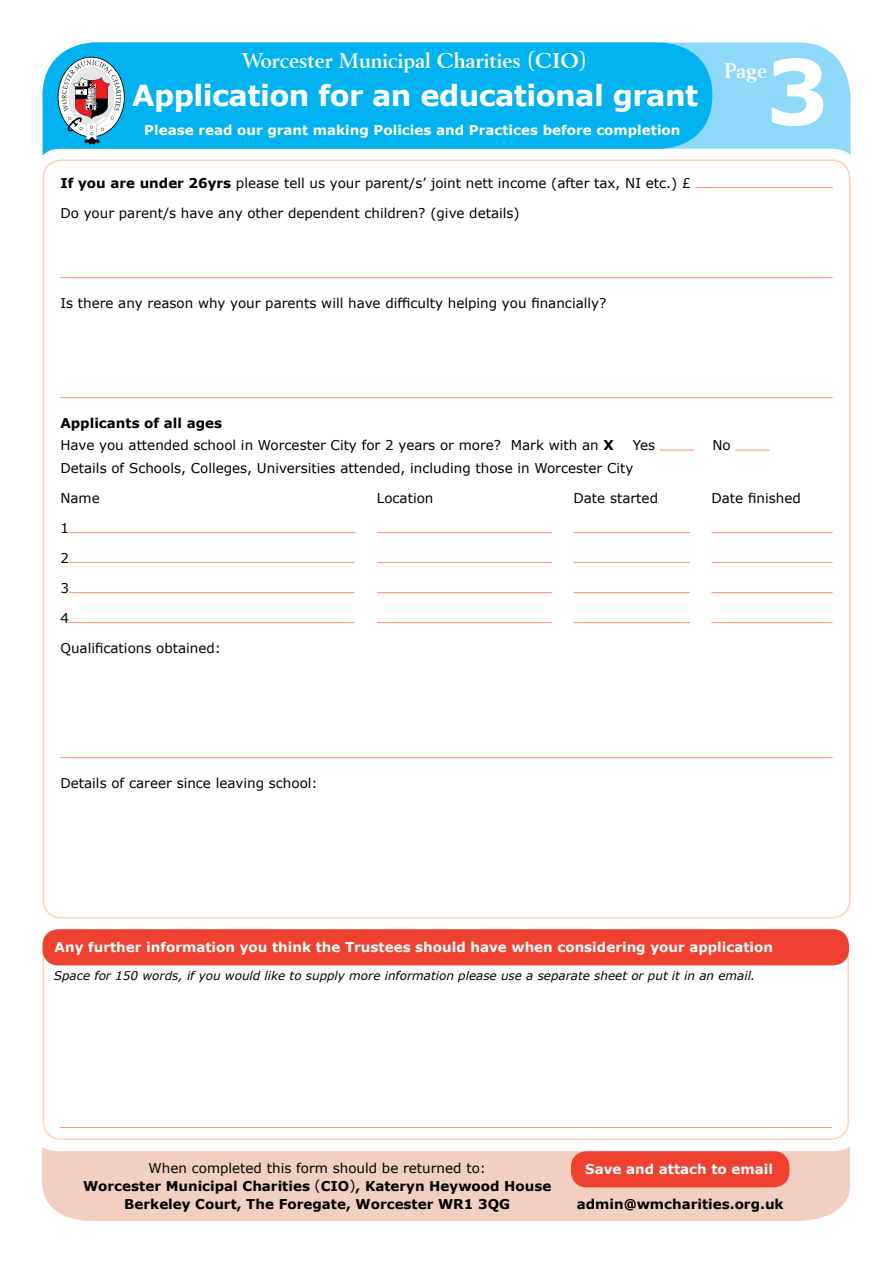
<style>
.page{position:relative;width:893px;height:1263px;background:#fff}
.page>*{position:absolute;margin:0;border:0;box-sizing:border-box;transform-origin:0 0}
.t1{font:700 89.85px "Verdana";color:#fff}
.t2{font:700 28.95px "Verdana";letter-spacing:-.02em;color:#fff}
.t3{font:700 21px "Revival 565 BT";color:#fff}
.t4{font:13.5px/22.5px "Verdana";color:#000}
.t5{font:700 13.5px "Verdana";color:#fff}
.t6{font:700 13.5px/18px "Verdana";color:#000;text-align:center}
.t7{font:italic 12px "Verdana";color:#000}
.s1{font-weight:400}
.s2{font-weight:700}
</style>
<div class="page">
<div style="left:42px;top:1147px;width:808px;height:74px;background:#f3cfc1"></div>
<div style="left:32px;top:1094px;width:828px;height:57px;background:#fff;border-radius:26px"></div>
<hr style="left:695px;top:187px;width:138px;height:1px;background:#f79679">
<hr style="left:60px;top:277px;width:773px;height:1px;background:#f79679">
<hr style="left:60px;top:397px;width:773px;height:1px;background:#f79679">
<hr style="left:660px;top:450px;width:34px;height:1px;background:#f79679">
<hr style="left:735px;top:450px;width:34px;height:1px;background:#f79679">
<hr style="left:69px;top:532px;width:286px;height:1px;background:#f79679">
<hr style="left:377px;top:532px;width:175px;height:1px;background:#f79679">
<hr style="left:573px;top:532px;width:117px;height:1px;background:#f79679">
<hr style="left:711px;top:532px;width:122px;height:1px;background:#f79679">
<hr style="left:69px;top:562px;width:286px;height:1px;background:#f79679">
<hr style="left:377px;top:562px;width:175px;height:1px;background:#f79679">
<hr style="left:573px;top:562px;width:117px;height:1px;background:#f79679">
<hr style="left:711px;top:562px;width:122px;height:1px;background:#f79679">
<hr style="left:69px;top:592px;width:286px;height:1px;background:#f79679">
<hr style="left:377px;top:592px;width:175px;height:1px;background:#f79679">
<hr style="left:573px;top:592px;width:117px;height:1px;background:#f79679">
<hr style="left:711px;top:592px;width:122px;height:1px;background:#f79679">
<hr style="left:69px;top:622px;width:286px;height:1px;background:#f79679">
<hr style="left:377px;top:622px;width:175px;height:1px;background:#f79679">
<hr style="left:573px;top:622px;width:117px;height:1px;background:#f79679">
<hr style="left:711px;top:622px;width:122px;height:1px;background:#f79679">
<hr style="left:60px;top:757px;width:773px;height:1px;background:#f79679">
<div style="left:43px;top:930px;width:805px;height:35px;background:#ef4130;border-radius:15px"></div>
<div style="left:43px;top:929px;width:806px;height:36px;border:2px solid #ef4130;border-radius:15px"></div>
<div style="left:572px;top:1152px;width:217px;height:34px;background:#ef4130;border-radius:15px"></div>
<div style="left:571px;top:1151px;width:218px;height:36px;border:2px solid #ef4130;border-radius:15px"></div>
<svg style="left:42px;top:43px;width:808px;height:112px;background:#97dbf8"></svg>
<svg style="left:43px;top:43px;width:669px;height:112px;background:#13b8f1"></svg>
<svg style="left:58px;top:57px;width:67px;height:87px"></svg>
<hr style="left:60px;top:1127px;width:772px;height:1px;background:#f79679">
<h3 class="t3" style="left:242px;top:48px;width:346px">Worcester Municipal Charities <span class="s1">(</span>CIO<span class="s1">)</span></h3>
<h2 class="t2" style="left:132px;top:75px;width:567px">Application for an educational grant</h2>
<p class="t5" style="left:144px;top:120px;width:538px">Please read our grant making Policies and Practices before completion</p>
<p class="t4" style="left:60px;top:172px;width:632px"><span class="s2">If you are under 26yrs</span> please tell us your parent/s’ joint nett income (after tax, NI etc.) £</p>
<p class="t4" style="left:60px;top:202px;width:461px">Do your parent/s have any other dependent children? (give details)</p>
<h1 class="t1" style="left:766px;top:28px;width:65px">3</h1>
<h3 class="t3" style="left:724px;top:57px;width:45px">Page</h3>
<p class="t4" style="left:60px;top:292px;width:548px">Is there any reason why your parents will have difficulty helping you financially?</p>
<p class="t4" style="left:60px;top:412px;width:555px"><span class="s2">Applicants of all ages<br></span>Have you attended school in Worcester City for 2 years or more? Mark with an <span class="s2">X</span></p>
<p class="t4" style="left:633px;top:434px;width:24px">Yes</p>
<p class="t4" style="left:712px;top:434px;width:20px">No</p>
<p class="t4" style="left:60px;top:457px;width:575px">Details of Schools, Colleges, Universities attended, including those in Worcester City</p>
<p class="t4" style="left:60px;top:487px;width:41px">Name</p>
<p class="t4" style="left:377px;top:487px;width:58px">Location</p>
<p class="t4" style="left:573px;top:487px;width:86px">Date started</p>
<p class="t4" style="left:711px;top:487px;width:91px">Date finished</p>
<p class="t4" style="left:60px;top:517px;width:10px">1</p>
<p class="t4" style="left:60px;top:547px;width:10px">2</p>
<p class="t4" style="left:60px;top:577px;width:10px">3</p>
<p class="t4" style="left:60px;top:607px;width:10px">4</p>
<p class="t4" style="left:60px;top:637px;width:162px">Qualifications obtained:</p>
<p class="t4" style="left:60px;top:772px;width:259px">Details of career since leaving school:</p>
<p class="t5" style="left:55px;top:938px;width:720px">Any further information you think the Trustees should have when considering your application</p>
<p class="t7" style="left:54px;top:968px;width:703px">Space for 150 words, if you would like to supply more information please use a separate sheet or put it in an email.</p>
<p class="t6" style="left:83px;top:1159px;width:470px"><span class="s1">When completed this form should be returned to:<br></span>Worcester Municipal Charities <span class="s1">(</span>CIO<span class="s1">)</span>, Kateryn Heywood House<br>Berkeley Court, The Foregate, Worcester WR1 3QG</p>
<p class="t5" style="left:585px;top:1160px;width:189px">Save and attach to email</p>
<p class="t6" style="left:577px;top:1194px;width:208px">admin@wmcharities.org.uk</p>
</div>
